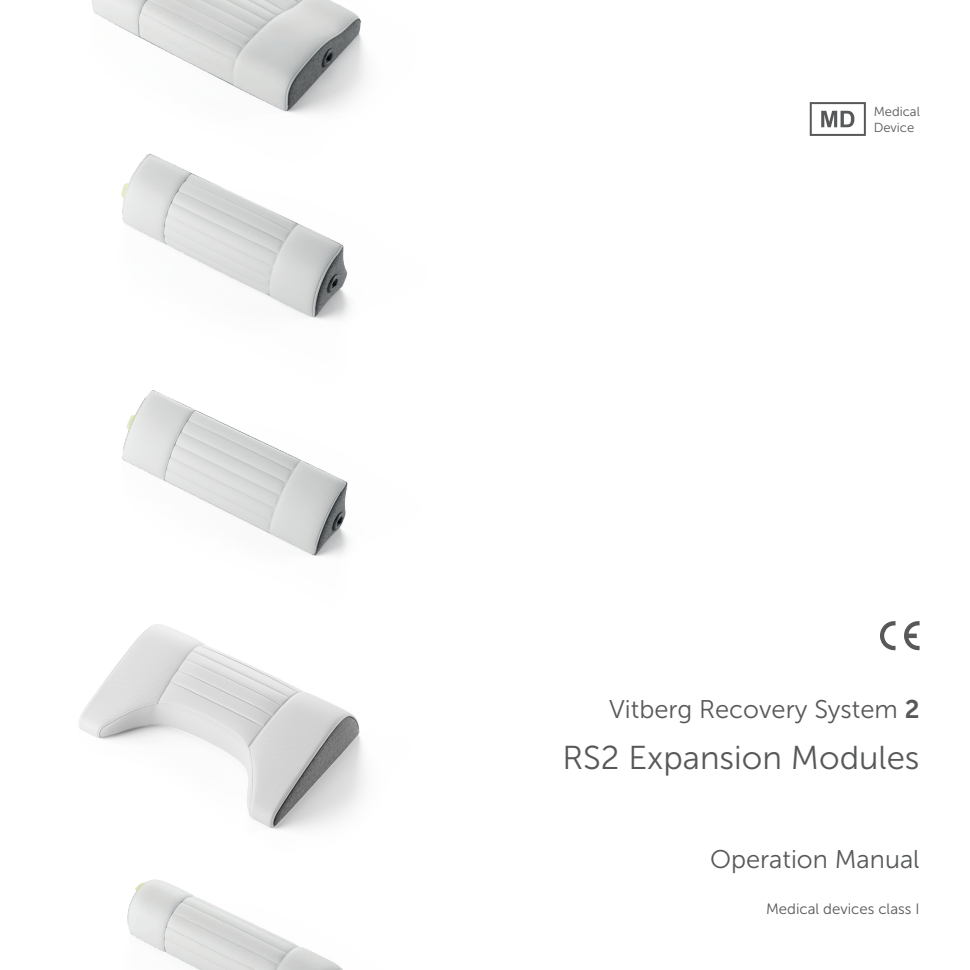
<style>
.page{position:relative;width:970px;height:970px;background:#fff}
.page>*{position:absolute;margin:0;border:0;box-sizing:border-box;transform-origin:0 0}
.t1{font:33px "Museo Sans 300";color:#57585a}
.t2{font:25.5px "Museo Sans 300";color:#57585a}
.t3{font:15px "Museo Sans 300";color:#57585a}
.t4{font:13.05px "Museo Sans 300";color:#57585a}
.s1{font-family:"Museo Sans 700"}
</style>
<div class="page">
<img style="left:153px;top:946px;width:189px;height:23px">
<img style="left:79px;top:709px;width:286px;height:237px">
<img style="left:149px;top:236px;width:195px;height:14px">
<img style="left:92px;top:0;width:274px;height:236px">
<img style="left:84px;top:250px;width:266px;height:459px">
<svg style="left:880px;top:621px;width:39px;height:29px"></svg>
<svg style="left:809px;top:102px;width:56px;height:34px"></svg>
<p class="t4" style="left:873px;top:105px;width:48px">Medical</p>
<p class="t4" style="left:873px;top:120px;width:42px">Device</p>
<p class="t2" style="left:609px;top:695px;width:312px">Vitberg Recovery System <span class="s1">2</span></p>
<p class="t1" style="left:562px;top:739px;width:359px">RS2 Expansion Modules</p>
<p class="t2" style="left:710px;top:845px;width:211px">Operation Manual</p>
<p class="t3" style="left:766px;top:900px;width:155px">Medical devices class I</p>
</div>
